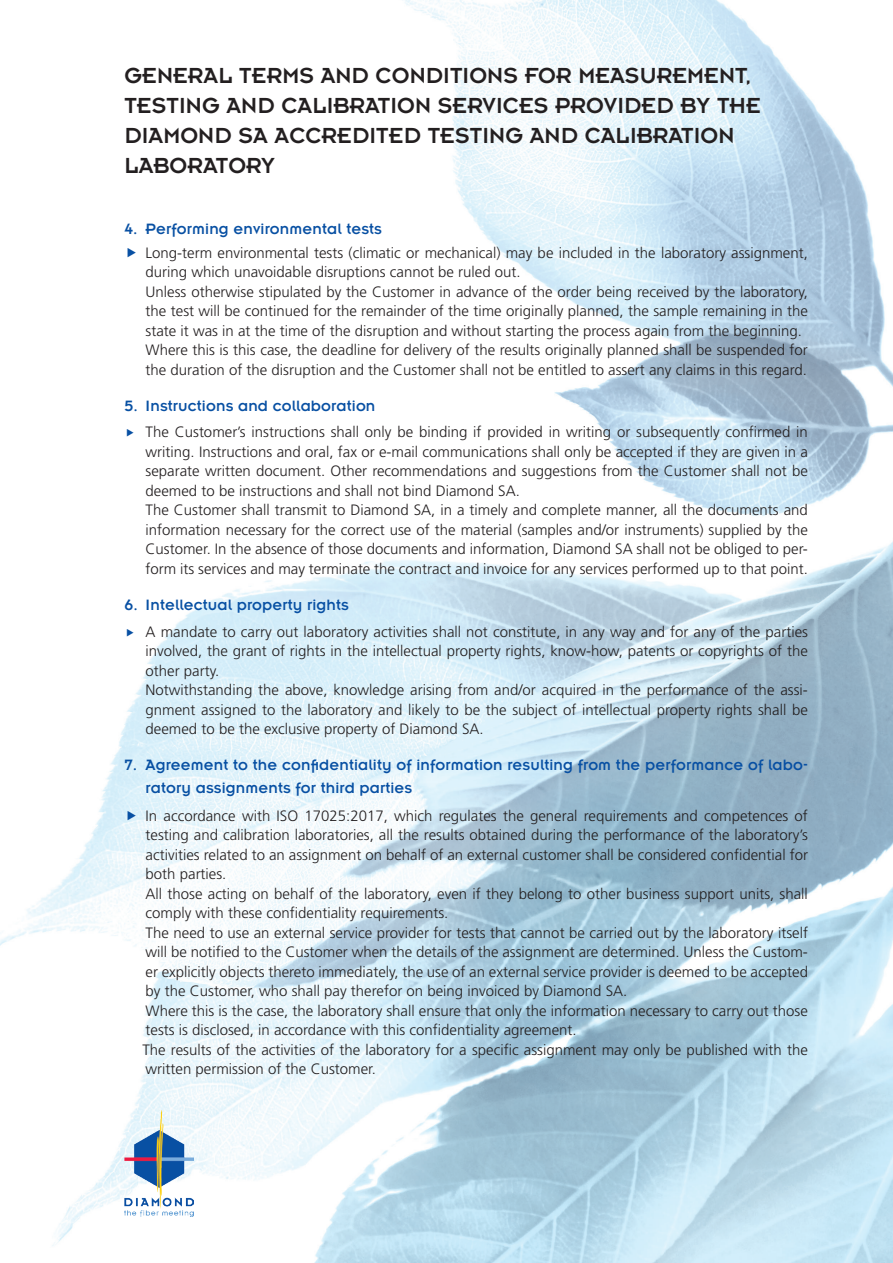
<style>
.page{position:relative;width:893px;height:1263px;background:#fff}
.page>*{position:absolute;margin:0;border:0;box-sizing:border-box;transform-origin:0 0}
.t1{font:24px/30px "Insignia";letter-spacing:.005em;color:#231f20}
.t2{font:16.5px/22.5px "Insignia";letter-spacing:.01em;color:#0850a3}
.t3{font:300 15px/19.5px "Frutiger LT Std";color:#231f20}
</style>
<div class="page">
<img style="left:0;top:0;width:893px;height:1263px">
<img style="left:124px;top:1110px;width:69px;height:106px">
<svg style="left:128px;top:247px;width:8px;height:10px"></svg>
<svg style="left:127px;top:429px;width:6px;height:8px"></svg>
<svg style="left:127px;top:628px;width:6px;height:8px"></svg>
<svg style="left:128px;top:810px;width:8px;height:10px"></svg>
<h1 class="t1" style="left:124px;top:61px;width:638px">GENERAL TERMS AND CONDITIONS FOR MEASUREMENT, TESTING AND CALIBRATION SERVICES PROVIDED BY THE DIAMOND SA ACCREDITED TESTING AND CALIBRATION LABORATORY</h1>
<p class="t2" style="left:124px;top:218px;width:259px">4. Performing environmental tests</p>
<p class="t3" style="left:146px;top:243px;width:664px">Long-term environmental tests (climatic or mechanical) may be included in the laboratory assignment, during which unavoidable disruptions cannot be ruled out.<br>Unless otherwise stipulated by the Customer in advance of the order being received by the laboratory, the test will be continued for the remainder of the time originally planned, the sample remaining in the state it was in at the time of the disruption and without starting the process again from the beginning.<br>Where this is this case, the deadline for delivery of the results originally planned shall be suspended for the duration of the disruption and the Customer shall not be entitled to assert any claims in this regard.</p>
<p class="t2" style="left:124px;top:394px;width:253px">5. Instructions and collaboration</p>
<p class="t3" style="left:146px;top:423px;width:664px">The Customer’s instructions shall only be binding if provided in writing or subsequently confirmed in writing. Instructions and oral, fax or e-mail communications shall only be accepted if they are given in a separate written document. Other recommendations and suggestions from the Customer shall not be deemed to be instructions and shall not bind Diamond SA.<br>The Customer shall transmit to Diamond SA, in a timely and complete manner, all the documents and information necessary for the correct use of the material (samples and/or instruments) supplied by the Customer. In the absence of those documents and information, Diamond SA shall not be obliged to per&shy;form its services and may terminate the contract and invoice for any services performed up to that point.</p>
<p class="t2" style="left:124px;top:593px;width:226px">6. Intellectual property rights</p>
<p class="t3" style="left:146px;top:622px;width:664px">A mandate to carry out laboratory activities shall not constitute, in any way and for any of the parties involved, the grant of rights in the intellectual property rights, know-how, patents or copyrights of the other party.<br>Notwithstanding the above, knowledge arising from and/or acquired in the performance of the assi&shy;gnment assigned to the laboratory and likely to be the subject of intellectual property rights shall be deemed to be the exclusive property of Diamond SA.</p>
<p class="t2" style="left:146px;top:754px;width:664px;text-indent:-21px">7. Agreement to the confidentiality of information resulting from the performance of labo&shy;ratory assignments for third parties</p>
<p class="t3" style="left:142px;top:806px;width:667px">In accordance with ISO 17025:2017, which regulates the general requirements and competences of testing and calibration laboratories, all the results obtained during the performance of the laboratory’s activities related to an assignment on behalf of an external customer shall be considered confidential for both parties.<br>All those acting on behalf of the laboratory, even if they belong to other business support units, shall comply with these confidentiality requirements.<br>The need to use an external service provider for tests that cannot be carried out by the laboratory itself will be notified to the Customer when the details of the assignment are determined. Unless the Custom&shy;er explicitly objects thereto immediately, the use of an external service provider is deemed to be accepted by the Customer, who shall pay therefor on being invoiced by Diamond SA.<br>Where this is the case, the laboratory shall ensure that only the information necessary to carry out those tests is disclosed, in accordance with this confidentiality agreement.<br>The results of the activities of the laboratory for a specific assignment may only be published with the written permission of the Customer.</p>
</div>
